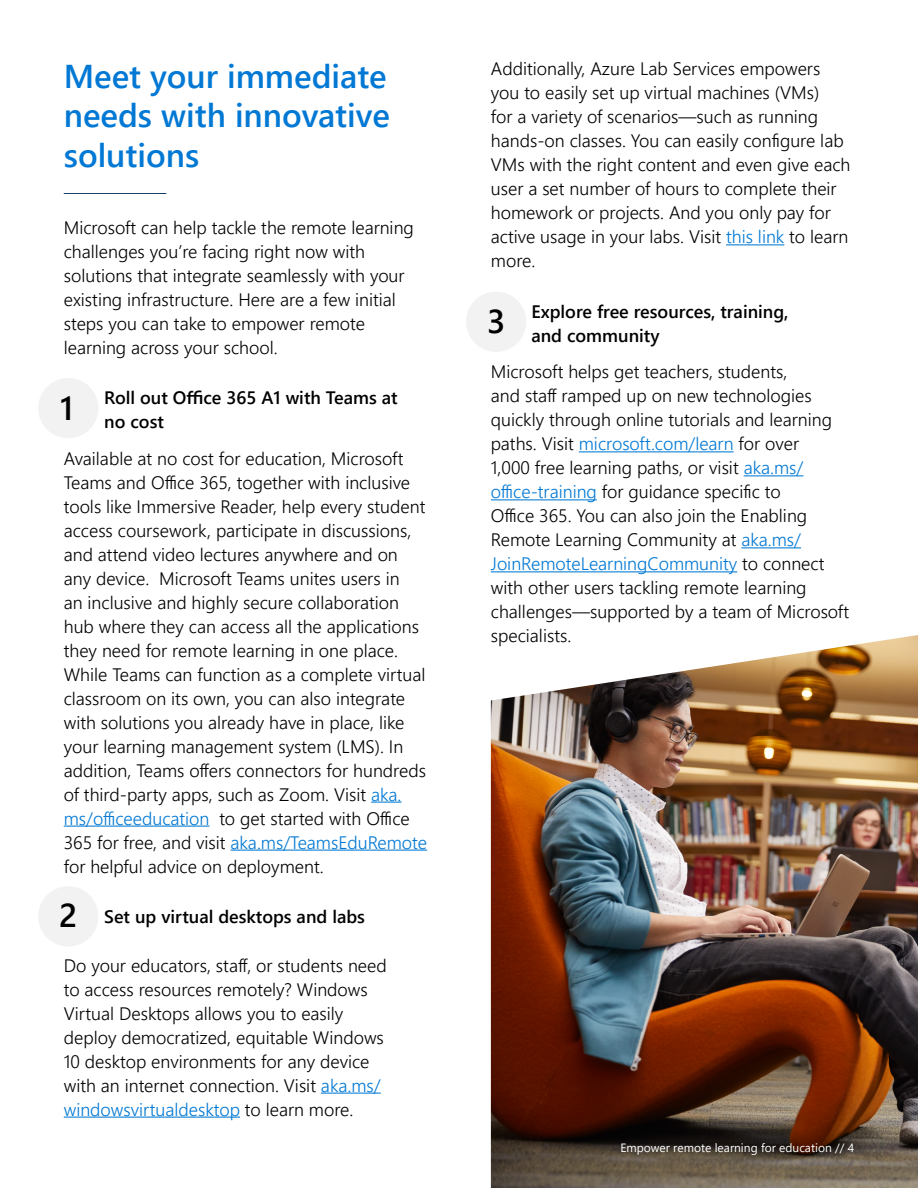
<style>
.page{position:relative;width:918px;height:1188px;background:#fff}
.page>*{position:absolute;margin:0;border:0;box-sizing:border-box;transform-origin:0 0}
.P_H1{font:600 33px/39.6px "Segoe UI";color:#0078d4;text-align:justify}
.para{font:600 33px "Segoe UI";color:#000}
.para-2{font:300 18px/24px "Segoe UI";color:#000}
.para-3{font:600 18px/24px "Segoe UI";color:#000}
.t1{font:12px "Segoe UI";color:#fff}
.s1{color:#0078d4}
</style>
<div class="page">
<div style="left:38px;top:886px;width:60px;height:61px;background:#f2f2f2;border-radius:50%"></div>
<img style="left:491px;top:635px;width:427px;height:553px">
<hr style="left:371px;top:802px;width:31px;height:1px;background:#0078d4">
<hr style="left:64px;top:826px;width:145px;height:1px;background:#0078d4">
<hr style="left:231px;top:850px;width:196px;height:1px;background:#0078d4">
<hr style="left:321px;top:1093px;width:60px;height:1px;background:#0078d4">
<hr style="left:64px;top:1117px;width:176px;height:1px;background:#0078d4">
<hr style="left:726px;top:244px;width:58px;height:1px;background:#0078d4">
<hr style="left:579px;top:451px;width:155px;height:1px;background:#0078d4">
<hr style="left:744px;top:475px;width:59px;height:1px;background:#0078d4">
<hr style="left:491px;top:499px;width:106px;height:1px;background:#0078d4">
<hr style="left:741px;top:547px;width:60px;height:1px;background:#0078d4">
<hr style="left:491px;top:571px;width:246px;height:1px;background:#0078d4">
<hr style="left:64px;top:193px;width:102px;height:1px;background:#183e6b">
<div style="left:38px;top:378px;width:60px;height:60px;background:#f2f2f2;border-radius:50%"></div>
<div style="left:466px;top:292px;width:60px;height:60px;background:#f2f2f2;border-radius:50%"></div>
<p class="P_H1" style="left:64px;top:54px;width:328px">Meet your immediate needs with innovative solutions</p>
<p class="para-2" style="left:64px;top:213px;width:352px">Microsoft can help tackle the remote learning challenges you’re facing right now with solutions that integrate seamlessly with your existing infrastructure. Here are a few initial steps you can take to empower remote learning across your school.</p>
<p class="para-3" style="left:104px;top:384px;width:295px">Roll out Office 365 A1 with Teams at no cost</p>
<p class="para-2" style="left:64px;top:444px;width:365px">Available at no cost for education, Microsoft Teams and Office 365, together with inclusive tools like Immersive Reader, help every student access coursework, participate in discussions, and attend video lectures anywhere and on any device. Microsoft Teams unites users in<br>an inclusive and highly secure collaboration hub where they can access all the applications they need for remote learning in one place.<br>While Teams can function as a complete virtual classroom on its own, you can also integrate with solutions you already have in place, like your learning management system (LMS). In addition, Teams offers connectors for hundreds of third-party apps, such as Zoom. Visit <span class="s1">aka. ms/officeeducation</span> to get started with Office 365 for free, and visit <span class="s1">aka.ms/TeamsEduRemote </span>for helpful advice on deployment.</p>
<p class="para-3" style="left:104px;top:903px;width:262px">Set up virtual desktops and labs</p>
<p class="para-2" style="left:64px;top:951px;width:324px">Do your educators, staff, or students need to access resources remotely? Windows Virtual Desktops allows you to easily deploy democratized, equitable Windows 10 desktop environments for any device with an internet connection. Visit <span class="s1">aka.ms/ windowsvirtualdesktop</span> to learn more.</p>
<p class="para" style="left:60px;top:377px;width:15px">1</p>
<p class="para" style="left:59px;top:884px;width:20px">2</p>
<p class="para-2" style="left:491px;top:55px;width:361px">Additionally, Azure Lab Services empowers you to easily set up virtual machines (VMs)<br>for a variety of scenarios—such as running hands-on classes. You can easily configure lab VMs with the right content and even give each user a set number of hours to complete their homework or projects. And you only pay for active usage in your labs. Visit <span class="s1">this link</span> to learn more.</p>
<p class="para-3" style="left:531px;top:298px;width:259px">Explore free resources, training, and community</p>
<p class="para-2" style="left:491px;top:358px;width:360px">Microsoft helps get teachers, students,<br>and staff ramped up on new technologies quickly through online tutorials and learning paths. Visit <span class="s1">microsoft.com/learn</span> for over<br>1,000 free learning paths, or visit <span class="s1">aka.ms/ office-training</span> for guidance specific to<br>Office 365. You can also join the Enabling Remote Learning Community at <span class="s1">aka.ms/ JoinRemoteLearningCommunity</span> to connect with other users tackling remote learning challenges—supported by a team of Microsoft specialists.</p>
<p class="para" style="left:487px;top:291px;width:20px">3</p>
<p class="t1" style="left:620px;top:1137px;width:235px">Empower remote learning for education // 4</p>
</div>
